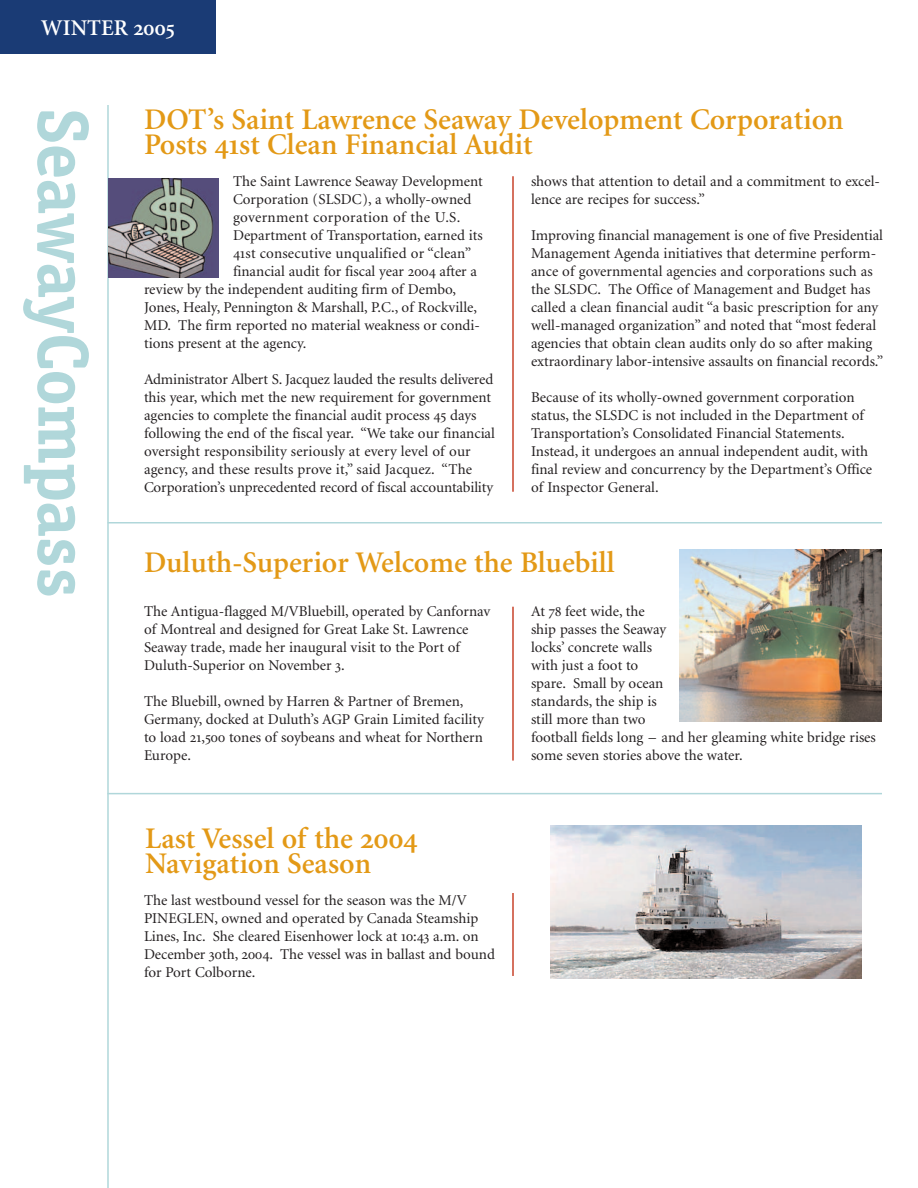
<style>
.page{position:relative;width:918px;height:1188px;background:#fff}
.page>*{position:absolute;margin:0;border:0;box-sizing:border-box;transform-origin:0 0}
.t1{font:700 72px "Officina Serif";letter-spacing:-.02em;color:#b0d7da}
.t2{font:600 30px/25.5px "Minion EDO";color:#e39916}
.t3{font:600 22.5px "Minion EDO";color:#fff}
.t4{font:15px/18px "Minion EDO";color:#231f20}
.t5{font:15px "Minion EDO";letter-spacing:.025em;color:#231f20}
</style>
<div class="page">
<hr style="left:107px;top:105px;width:2px;height:1083px;background:#b0d7da">
<div style="left:0;top:0;width:216px;height:54px;background:#1a3b75"></div>
<hr style="left:108px;top:522px;width:774px;height:2px;background:#b0d7da">
<hr style="left:512px;top:176px;width:2px;height:316px;background:#c8432b">
<hr style="left:512px;top:607px;width:2px;height:154px;background:#c8432b">
<img style="left:680px;top:549px;width:202px;height:172px">
<img style="left:109px;top:179px;width:109px;height:98px">
<hr style="left:107px;top:793px;width:775px;height:1px;background:#b0d7da">
<img style="left:550px;top:825px;width:312px;height:153px">
<hr style="left:512px;top:893px;width:2px;height:83px;background:#c8432b">
<h3 class="t3" style="left:41px;top:19px;width:135px">WINTER 2005</h3>
<h1 class="t1" style="left:90px;top:108px;width:492px;rotate:90deg">SeawayCompass</h1>
<h2 class="t2" style="left:144px;top:109px;width:701px">DOT’s Saint Lawrence Seaway Development Corporation<br>Posts 41st Clean Financial Audit</h2>
<p class="t4" style="left:233px;top:174px;width:251px">The Saint Lawrence Seaway Development</p>
<p class="t4" style="left:233px;top:192px;width:240px">Corporation (SLSDC), a wholly-owned</p>
<p class="t5" style="left:233px;top:212px;width:229px">government corporation of the U.S.</p>
<p class="t4" style="left:233px;top:228px;width:251px">Department of Transportation, earned its</p>
<p class="t4" style="left:233px;top:246px;width:240px">41st consecutive unqualified or “clean”</p>
<p class="t4" style="left:233px;top:264px;width:246px">financial audit for fiscal year 2004 after a</p>
<p class="t4" style="left:144px;top:282px;width:314px">review by the independent auditing firm of Dembo,</p>
<p class="t4" style="left:144px;top:300px;width:335px">Jones, Healy, Pennington &amp; Marshall, P.C., of Rockville,</p>
<p class="t4" style="left:144px;top:318px;width:337px">MD. The firm reported no material weakness or condi-</p>
<p class="t4" style="left:144px;top:336px;width:164px">tions present at the agency.</p>
<p class="t4" style="left:144px;top:372px;width:352px">Administrator Albert S. Jacquez lauded the results delivered this year, which met the new requirement for government agencies to complete the financial audit process 45 days following the end of the fiscal year. “We take our financial oversight responsibility seriously at every level of our agency, and these results prove it,” said Jacquez. “The Corporation’s unprecedented record of fiscal accountability</p>
<p class="t4" style="left:531px;top:174px;width:351px">shows that attention to detail and a commitment to excel&shy;lence are recipes for success.”</p>
<p class="t4" style="left:531px;top:228px;width:354px">Improving financial management is one of five Presidential Management Agenda initiatives that determine perform&shy;ance of governmental agencies and corporations such as the SLSDC. The Office of Management and Budget has called a clean financial audit “a basic prescription for any well-managed organization” and noted that “most federal agencies that obtain clean audits only do so after making extraordinary labor-intensive assaults on financial records.”</p>
<p class="t4" style="left:531px;top:390px;width:343px">Because of its wholly-owned government corporation status, the SLSDC is not included in the Department of Transportation’s Consolidated Financial Statements.<br>Instead, it undergoes an annual independent audit, with final review and concurrency by the Department’s Office of Inspector General.</p>
<h2 class="t2" style="left:144px;top:552px;width:472px">Duluth-Superior Welcome the Bluebill</h2>
<p class="t4" style="left:144px;top:603px;width:348px">The Antigua-flagged M/VBluebill, operated by Canfornav of Montreal and designed for Great Lake St. Lawrence Seaway trade, made her inaugural visit to the Port of Duluth-Superior on November 3.</p>
<p class="t4" style="left:144px;top:693px;width:342px">The Bluebill, owned by Harren &amp; Partner of Bremen, Germany, docked at Duluth’s AGP Grain Limited facility to load 21,500 tones of soybeans and wheat for Northern Europe.</p>
<p class="t4" style="left:531px;top:603px;width:346px">At 78 feet wide, the<br>ship passes the Seaway<br>locks’ concrete walls<br>with just a foot to<br>spare. Small by ocean<br>standards, the ship is<br>still more than two<br>football fields long – and her gleaming white bridge rises some seven stories above the water.</p>
<h2 class="t2" style="left:145px;top:828px;width:274px">Last Vessel of the 2004<br>Navigation Season</h2>
<p class="t4" style="left:144px;top:892px;width:353px">The last westbound vessel for the season was the M/V PINEGLEN, owned and operated by Canada Steamship Lines, Inc. She cleared Eisenhower lock at 10:43 a.m. on December 30th, 2004. The vessel was in ballast and bound for Port Colborne.</p>
</div>
